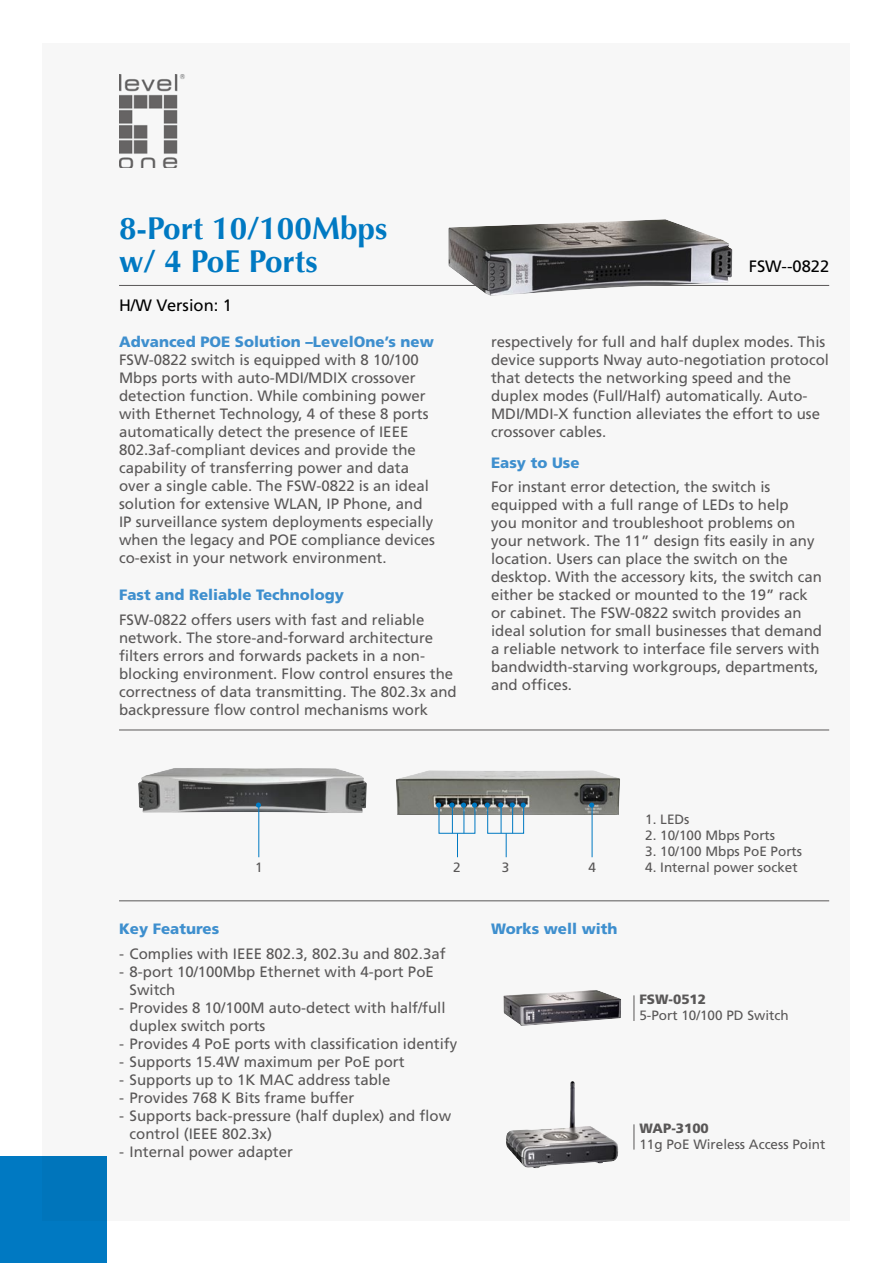
<style>
.page{position:relative;width:893px;height:1263px;background:#fff}
.page>*{position:absolute;margin:0;border:0;box-sizing:border-box;transform-origin:0 0}
.t1{font:700 31.5px/33px "Optima";color:#0079c2}
.t2{font:16.5px "Frutiger CE";color:#000}
.t3{font:15px/18px "Frutiger CE";color:#595757}
.t4{font:900 15px "Frutiger CE";color:#3e8fce}
.t5{font:13.5px "Frutiger CE";color:#595757}
.t6{font:900 13.5px "Frutiger CE";color:#595757}
</style>
<div class="page">
<div style="left:43px;top:43px;width:807px;height:1177px;background:#f7f7f7"></div>
<div style="left:0;top:1157px;width:106px;height:106px;background:#0079c2"></div>
<img style="left:119px;top:74px;width:66px;height:94px">
<hr style="left:119px;top:285px;width:710px;height:1px;background:#595757">
<hr style="left:119px;top:730px;width:710px;height:1px;background:#595757">
<hr style="left:119px;top:900px;width:710px;height:1px;background:#595757">
<svg style="left:634px;top:995px;width:1px;height:26px"></svg>
<svg style="left:634px;top:1124px;width:1px;height:25px"></svg>
<img style="left:506px;top:1081px;width:113px;height:87px">
<img style="left:448px;top:219px;width:284px;height:77px">
<img style="left:138px;top:768px;width:229px;height:45px">
<img style="left:396px;top:770px;width:224px;height:45px">
<img style="left:503px;top:990px;width:118px;height:36px">
<hr style="left:258px;top:806px;width:1px;height:51px;background:#0079c2">
<svg style="left:256px;top:802px;width:5px;height:6px"></svg>
<svg style="left:436px;top:802px;width:5px;height:6px"></svg>
<hr style="left:592px;top:806px;width:1px;height:51px;background:#0079c2">
<svg style="left:589px;top:802px;width:5px;height:6px"></svg>
<div style="left:439px;top:806px;width:36px;height:28px;border:1px solid #0079c2"></div>
<svg style="left:472px;top:802px;width:5px;height:6px"></svg>
<svg style="left:449px;top:802px;width:17px;height:55px"></svg>
<svg style="left:485px;top:802px;width:5px;height:6px"></svg>
<div style="left:487px;top:806px;width:37px;height:28px;border:1px solid #0079c2"></div>
<svg style="left:521px;top:802px;width:5px;height:6px"></svg>
<svg style="left:498px;top:802px;width:17px;height:55px"></svg>
<h1 class="t1" style="left:119px;top:212px;width:270px">8-Port 10/100Mbps w/ 4 PoE Ports</h1>
<p class="t2" style="left:119px;top:296px;width:115px">H/W Version: 1</p>
<p class="t4" style="left:119px;top:333px;width:316px">Advanced POE Solution –LevelOne’s new</p>
<p class="t3" style="left:119px;top:351px;width:317px">FSW-0822 switch is equipped with 8 10/100<br>Mbps ports with auto-MDI/MDIX crossover detection function. While combining power with Ethernet Technology, 4 of these 8 ports automatically detect the presence of IEEE 802.3af-compliant devices and provide the capability of transferring power and data over a single cable. The FSW-0822 is an ideal solution for extensive WLAN, IP Phone, and IP surveillance system deployments especially when the legacy and POE compliance devices co-exist in your network environment.</p>
<p class="t4" style="left:119px;top:586px;width:226px">Fast and Reliable Technology</p>
<p class="t3" style="left:119px;top:610px;width:339px">FSW-0822 offers users with fast and reliable network. The store-and-forward architecture filters errors and forwards packets in a non&shy;blocking environment. Flow control ensures the correctness of data transmitting. The 802.3x and backpressure flow control mechanisms work</p>
<p class="t2" style="left:749px;top:257px;width:82px">FSW--0822</p>
<p class="t3" style="left:491px;top:333px;width:339px">respectively for full and half duplex modes. This device supports Nway auto-negotiation protocol that detects the networking speed and the duplex modes (Full/Half) automatically. Auto-MDI/MDI-X function alleviates the effort to use crossover cables.</p>
<p class="t4" style="left:491px;top:454px;width:90px">Easy to Use</p>
<p class="t3" style="left:491px;top:478px;width:332px">For instant error detection, the switch is equipped with a full range of LEDs to help<br>you monitor and troubleshoot problems on your network. The 11” design fits easily in any location. Users can place the switch on the desktop. With the accessory kits, the switch can either be stacked or mounted to the 19” rack or cabinet. The FSW-0822 switch provides an ideal solution for small businesses that demand a reliable network to interface file servers with bandwidth-starving workgroups, departments, and offices.</p>
<p class="t5" style="left:645px;top:811px;width:46px">1. LEDs</p>
<p class="t5" style="left:645px;top:827px;width:131px">2. 10/100 Mbps Ports</p>
<p class="t5" style="left:645px;top:843px;width:158px">3. 10/100 Mbps PoE Ports</p>
<p class="t5" style="left:255px;top:859px;width:9px">1</p>
<p class="t5" style="left:453px;top:859px;width:9px">2</p>
<p class="t5" style="left:502px;top:859px;width:9px">3</p>
<p class="t5" style="left:589px;top:859px;width:9px">4</p>
<p class="t5" style="left:645px;top:860px;width:154px">4. Internal power socket</p>
<p class="t4" style="left:119px;top:920px;width:102px">Key Features</p>
<p class="t3" style="left:119px;top:944px;width:328px">- Complies with IEEE 802.3, 802.3u and 802.3af</p>
<p class="t3" style="left:130px;top:962px;width:306px;text-indent:-10px">- 8-port 10/100Mbp Ethernet with 4-port PoE<br>Switch</p>
<p class="t3" style="left:130px;top:998px;width:317px;text-indent:-10px">- Provides 8 10/100M auto-detect with half/full duplex switch ports</p>
<p class="t3" style="left:119px;top:1034px;width:340px">- Provides 4 PoE ports with classification identify</p>
<p class="t3" style="left:119px;top:1052px;width:287px">- Supports 15.4W maximum per PoE port</p>
<p class="t3" style="left:119px;top:1070px;width:273px">- Supports up to 1K MAC address table</p>
<p class="t3" style="left:119px;top:1088px;width:237px">- Provides 768 K Bits frame buffer</p>
<p class="t3" style="left:130px;top:1106px;width:323px;text-indent:-10px">- Supports back-pressure (half duplex) and flow control (IEEE 802.3x)</p>
<p class="t3" style="left:119px;top:1142px;width:175px">- Internal power adapter</p>
<p class="t4" style="left:491px;top:920px;width:128px">Works well with</p>
<p class="t6" style="left:639px;top:991px;width:68px">FSW-0512</p>
<p class="t5" style="left:639px;top:1008px;width:151px">5-Port 10/100 PD Switch</p>
<p class="t6" style="left:639px;top:1120px;width:71px">WAP-3100</p>
<p class="t5" style="left:639px;top:1137px;width:188px">11g PoE Wireless Access Point</p>
</div>
